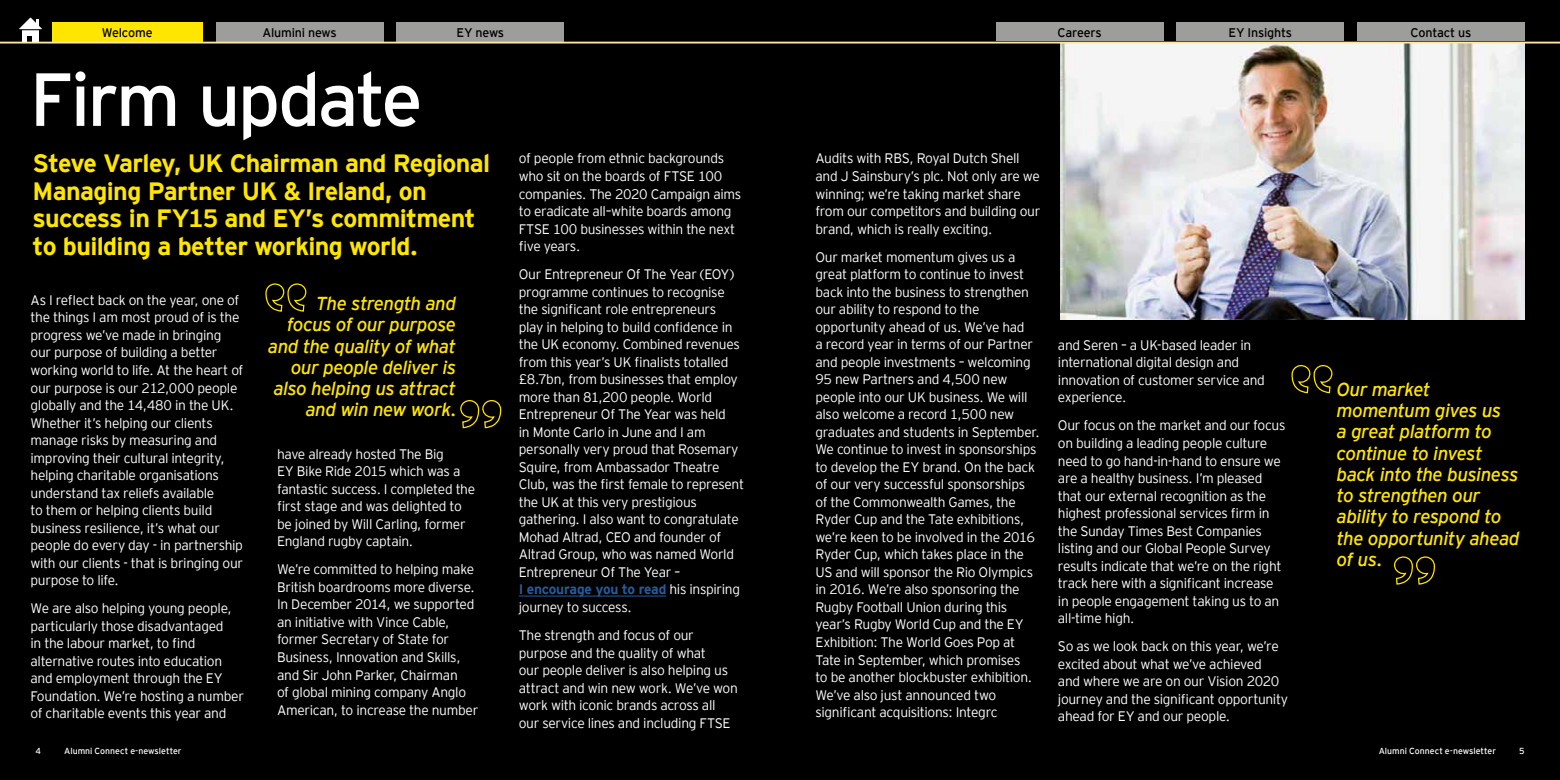
<style>
.page{position:relative;width:1560px;height:780px;background:#fff}
.page>*{position:absolute;margin:0;border:0;box-sizing:border-box;transform-origin:0 0}
.t1{font:75px "EY Interstate";letter-spacing:-.04em;color:#fff}
.t2{font:700 25px/27.5px "EY Interstate";letter-spacing:-.025em;color:#ffe600}
.t3{font:italic 18.75px/21.2px "EY Interstate";letter-spacing:-.03em;color:#ffe600}
.t4{font:italic 300 18.75px/21.2px "EY Interstate";letter-spacing:-.025em;color:#ffe600;text-align:right}
.t5{font:300 13.75px/17.5px "EY Interstate";letter-spacing:-.025em;color:#fff}
.t6{font:12.5px "EY Interstate";letter-spacing:-.015em;color:#000}
.t7{font:8.75px "EY Interstate";color:#fff}
.s1{font-weight:700;color:#275b9b}
</style>
<div class="page">
<div style="left:780px;top:0;width:779px;height:43px;background:#000"></div>
<div style="left:996px;top:22px;width:167px;height:20px;background:#9d9d9c"></div>
<div style="left:1176px;top:22px;width:167px;height:20px;background:#9d9d9c"></div>
<div style="left:1357px;top:22px;width:167px;height:20px;background:#9d9d9c"></div>
<div style="left:0;top:41px;width:1559px;height:739px;background:#000"></div>
<div style="left:0;top:0;width:780px;height:43px;background:#000"></div>
<svg style="left:15px;top:17px;width:31px;height:25px"></svg>
<img style="left:1060px;top:44px;width:464px;height:275px">
<hr style="left:519px;top:595px;width:147px;height:1px;background:#275b9b">
<svg style="left:265px;top:283px;width:42px;height:29px"></svg>
<svg style="left:460px;top:400px;width:42px;height:29px"></svg>
<svg style="left:1291px;top:365px;width:42px;height:29px"></svg>
<svg style="left:1394px;top:556px;width:41px;height:29px"></svg>
<div style="left:52px;top:22px;width:150px;height:20px;background:#ffe600"></div>
<div style="left:216px;top:22px;width:167px;height:20px;background:#9d9d9c"></div>
<div style="left:397px;top:22px;width:167px;height:20px;background:#9d9d9c"></div>
<hr style="left:0;top:42px;width:1559px;height:2px;background:#ffe897">
<p class="t6" style="left:102px;top:24px;width:52px">Welcome</p>
<p class="t6" style="left:262px;top:24px;width:76px">Alumini news</p>
<p class="t6" style="left:456px;top:24px;width:49px">EY news</p>
<h1 class="t1" style="left:30px;top:46px;width:395px">Firm update</h1>
<h2 class="t2" style="left:33px;top:148px;width:459px">Steve Varley, UK Chairman and Regional Managing Partner UK &amp; Ireland, on success in FY15 and EY’s commitment to building a better working world.</h2>
<p class="t5" style="left:31px;top:290px;width:214px">As I reflect back on the year, one of the things I am most proud of is the progress we’ve made in bringing our purpose of building a better working world to life. At the heart of our purpose is our 212,000 people globally and the 14,480 in the UK.<br>Whether it’s helping our clients manage risks by measuring and improving their cultural integrity, helping charitable organisations understand tax reliefs available<br>to them or helping clients build business resilience, it’s what our people do every day - in partnership with our clients - that is bringing our purpose to life.</p>
<p class="t5" style="left:31px;top:599px;width:215px">We are also helping young people, particularly those disadvantaged<br>in the labour market, to find alternative routes into education and employment through the EY Foundation. We’re hosting a number of charitable events this year and</p>
<p class="t7" style="left:35px;top:745px;width:7px">4</p>
<p class="t7" style="left:64px;top:745px;width:119px">Alumni Connect e-newsletter</p>
<h3 class="t4" style="left:268px;top:292px;width:190px">The strength and focus of our purpose and the quality of what our people deliver is also helping us attract and win new work.</h3>
<p class="t5" style="left:277px;top:444px;width:200px">have already hosted The Big<br>EY Bike Ride 2015 which was a fantastic success. I completed the first stage and was delighted to be joined by Will Carling, former<br>England rugby captain.</p>
<p class="t5" style="left:277px;top:560px;width:203px">We’re committed to helping make<br>British boardrooms more diverse.<br>In December 2014, we supported an initiative with Vince Cable, former Secretary of State for<br>Business, Innovation and Skills, and Sir John Parker, Chairman<br>of global mining company Anglo<br>American, to increase the number</p>
<p class="t5" style="left:519px;top:149px;width:224px">of people from ethnic backgrounds who sit on the boards of FTSE 100 companies. The 2020 Campaign aims to eradicate all–white boards among<br>FTSE 100 businesses within the next five years.</p>
<p class="t5" style="left:519px;top:265px;width:227px">Our Entrepreneur Of The Year (EOY) programme continues to recognise the significant role entrepreneurs play in helping to build confidence in the UK economy. Combined revenues from this year’s UK finalists totalled £8.7bn, from businesses that employ more than 81,200 people. World Entrepreneur Of The Year was held<br>in Monte Carlo in June and I am personally very proud that Rosemary Squire, from Ambassador Theatre Club, was the first female to represent the UK at this very prestigious gathering. I also want to congratulate Mohad Altrad, CEO and founder of Altrad Group, who was named World Entrepreneur Of The Year –<br><span class="s1">I encourage you to read</span> his inspiring journey to success.</p>
<p class="t5" style="left:519px;top:625px;width:220px">The strength and focus of our purpose and the quality of what<br>our people deliver is also helping us attract and win new work. We’ve won work with iconic brands across all our service lines and including FTSE</p>
<p class="t6" style="left:1057px;top:24px;width:46px">Careers</p>
<p class="t6" style="left:1228px;top:24px;width:65px">EY Insights</p>
<p class="t6" style="left:1410px;top:24px;width:62px">Contact us</p>
<p class="t5" style="left:815px;top:149px;width:226px">Audits with RBS, Royal Dutch Shell and J Sainsbury’s plc. Not only are we winning; we’re taking market share from our competitors and building our brand, which is really exciting.</p>
<p class="t5" style="left:815px;top:247px;width:226px">Our market momentum gives us a great platform to continue to invest back into the business to strengthen our ability to respond to the opportunity ahead of us. We’ve had<br>a record year in terms of our Partner and people investments – welcoming 95 new Partners and 4,500 new people into our UK business. We will also welcome a record 1,500 new graduates and students in September.<br>We continue to invest in sponsorships to develop the EY brand. On the back of our very successful sponsorships of the Commonwealth Games, the Ryder Cup and the Tate exhibitions, we’re keen to be involved in the 2016<br>Ryder Cup, which takes place in the US and will sponsor the Rio Olympics in 2016. We’re also sponsoring the Rugby Football Union during this year’s Rugby World Cup and the EY Exhibition: The World Goes Pop at Tate in September, which promises<br>to be another blockbuster exhibition.<br>We’ve also just announced two significant acquisitions: Integrc</p>
<p class="t5" style="left:1057px;top:335px;width:208px">and Seren – a UK-based leader in international digital design and innovation of customer service and experience.</p>
<p class="t5" style="left:1057px;top:416px;width:229px">Our focus on the market and our focus on building a leading people culture need to go hand-in-hand to ensure we are a healthy business. I’m pleased that our external recognition as the highest professional services firm in the Sunday Times Best Companies listing and our Global People Survey results indicate that we’re on the right track here with a significant increase in people engagement taking us to an all-time high.</p>
<p class="t5" style="left:1057px;top:636px;width:232px">So as we look back on this year, we’re excited about what we’ve achieved<br>and where we are on our Vision 2020 journey and the significant opportunity ahead for EY and our people.</p>
<h3 class="t3" style="left:1336px;top:377px;width:184px">Our market momentum gives us<br>a great platform to continue to invest back into the business to strengthen our ability to respond to the opportunity ahead of us.</h3>
<p class="t7" style="left:1378px;top:745px;width:119px">Alumni Connect e-newsletter</p>
<p class="t7" style="left:1518px;top:745px;width:7px">5</p>
</div>
